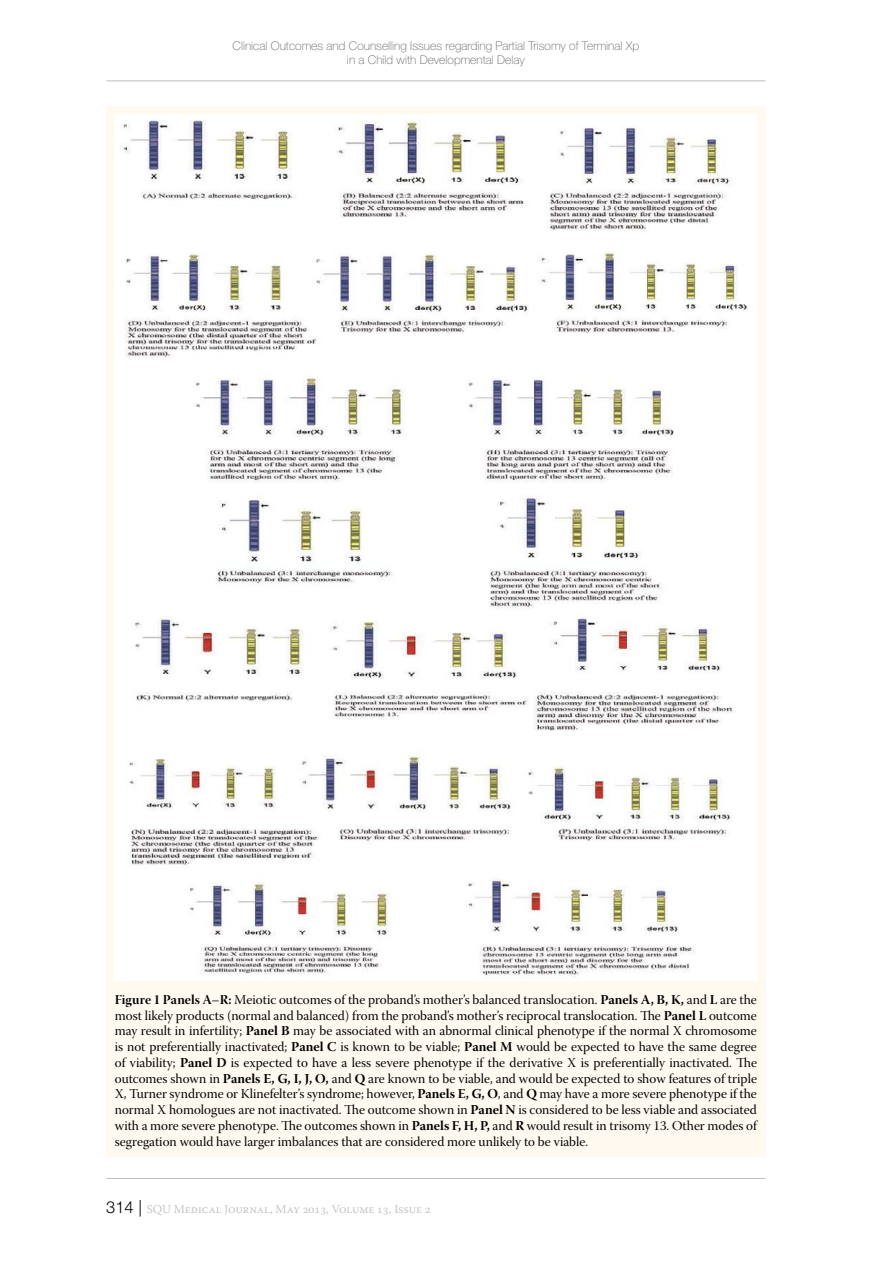
<style>
.page{position:relative;width:893px;height:1263px;background:#fff}
.page>*{position:absolute;margin:0;border:0;box-sizing:border-box;transform-origin:0 0}
.t1{font:13.5px/15.8px "Warnock Pro Subh";color:#000;text-align:justify}
.t2{font:100 12px/13.5px "Helvetica Neue LT Pro";color:#636466;text-align:center}
.t3{font:300 12px "Warnock Pro";color:#bcbec0}
.s1{font-family:"Warnock Pro Bold Disp"}
.s2{font-family:"Warnock Pro";font-weight:300}
.s3{font-family:"Warnock Pro Bold Subh"}
.s4{font-family:"Helvetica Neue LT Pro";font-size:16.5px;color:#000}
</style>
<div class="page">
<hr style="left:106px;top:81px;width:659px;height:1px;background:#bcbec0">
<hr style="left:106px;top:1178px;width:659px;height:1px;background:#bcbec0">
<div style="left:106px;top:106px;width:659px;height:1051px;background:#fff9f0"></div>
<img style="left:115px;top:115px;width:643px;height:865px">
<p class="t2" style="left:233px;top:39px;width:408px">Clinical Outcomes and Counselling Issues regarding Partial Trisomy of Terminal Xp in a Child with Developmental Delay</p>
<p class="t1" style="left:115px;top:993px;width:644px"><span class="s1">Figure 1 Panels A</span><span class="s2">–</span><span class="s1">R:</span> Meiotic outcomes of the proband’s mother’s balanced translocation. <span class="s3">Panels A, B, K,</span> and <span class="s3">L</span> are the most likely products (normal and balanced) from the proband’s mother’s reciprocal translocation. The <span class="s3">Panel L</span> outcome may result in infertility; <span class="s3">Panel B</span> may be associated with an abnormal clinical phenotype if the normal X chromosome is not preferentially inactivated; <span class="s3">Panel C</span> is known to be viable; <span class="s3">Panel M</span> would be expected to have the same degree of viability; <span class="s3">Panel D</span> is expected to have a less severe phenotype if the derivative X is preferentially inactivated. The outcomes shown in <span class="s3">Panels E, G, I, J, O,</span> and <span class="s3">Q</span> are known to be viable, and would be expected to show features of triple X, Turner syndrome or Klinefelter’s syndrome; however, <span class="s3">Panels E, G, O</span>, and <span class="s3">Q</span> may have a more severe phenotype if the normal X homologues are not inactivated. The outcome shown in <span class="s3">Panel N</span> is considered to be less viable and associated with a more severe phenotype. The outcomes shown in <span class="s3">Panels F, H, P,</span> and <span class="s3">R</span> would result in trisomy 13. Other modes of segregation would have larger imbalances that are considered more unlikely to be viable.</p>
<p class="t3" style="left:106px;top:1201px;width:326px"><span class="s4">314 |</span> SQU Medical Journal, May 2013, Volume 13, Issue 2</p>
</div>
